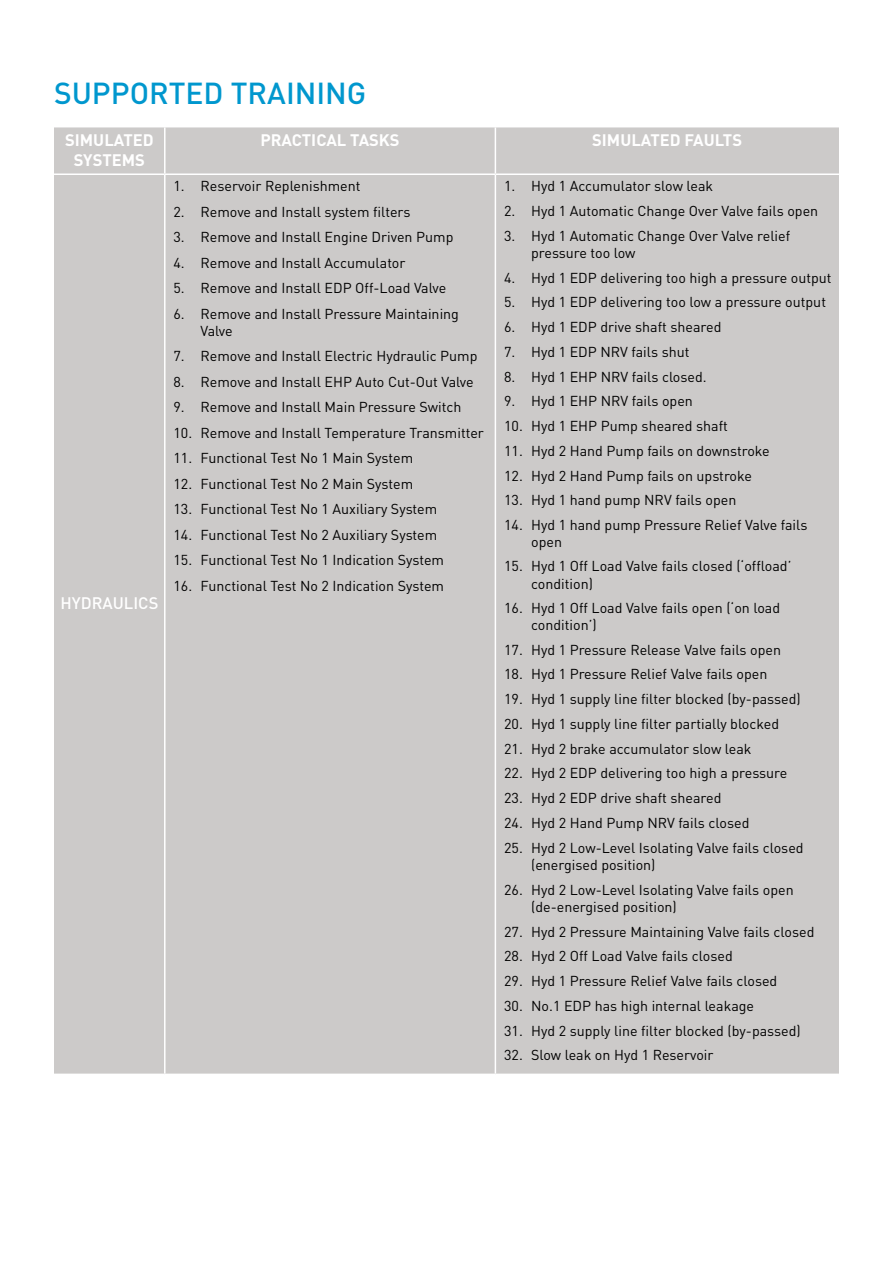
<style>
.page{position:relative;width:893px;height:1263px;background:#fff}
.page>*{position:absolute;margin:0;border:0;box-sizing:border-box;transform-origin:0 0}
.t1{font:500 30px "DINOT";color:#0097ce}
.t2{font:700 16.5px/19.8px "DINOT";color:#fff;text-align:center}
.t3{font:500 16.5px "DINOT";color:#fff}
.t4{font:14.25px/17.2px "DINOT";color:#000}
</style>
<div class="page">
<div style="left:54px;top:127px;width:785px;height:946px;background:#cccac9"></div>
<hr style="left:164px;top:127px;width:2px;height:46px;background:#fff">
<hr style="left:495px;top:127px;width:1px;height:46px;background:#fff">
<hr style="left:54px;top:173px;width:111px;height:2px;background:#fff">
<hr style="left:165px;top:173px;width:330px;height:2px;background:#fff">
<hr style="left:164px;top:175px;width:2px;height:898px;background:#fff">
<hr style="left:495px;top:173px;width:344px;height:2px;background:#fff">
<hr style="left:495px;top:175px;width:1px;height:898px;background:#fff">
<h1 class="t1" style="left:54px;top:72px;width:314px">SUPPORTED TRAINING</h1>
<p class="t2" style="left:65px;top:130px;width:90px">SIMULATED<br>SYSTEMS</p>
<p class="t2" style="left:260px;top:130px;width:141px">PRACTICAL TASKS</p>
<p class="t2" style="left:592px;top:130px;width:151px">SIMULATED FAULTS</p>
<p class="t3" style="left:60px;top:591px;width:100px">HYDRAULICS</p>
<p class="t4" style="left:174px;top:177px;width:189px">1. Reservoir Replenishment</p>
<p class="t4" style="left:174px;top:202px;width:239px">2. Remove and Install system filters</p>
<p class="t4" style="left:174px;top:228px;width:281px">3. Remove and Install Engine Driven Pump</p>
<p class="t4" style="left:174px;top:253px;width:233px">4. Remove and Install Accumulator</p>
<p class="t4" style="left:174px;top:279px;width:274px">5. Remove and Install EDP Off-Load Valve</p>
<p class="t4" style="left:201px;top:304px;width:260px;text-indent:-27px">6. Remove and Install Pressure Maintaining<br>Valve</p>
<p class="t4" style="left:174px;top:347px;width:305px">7. Remove and Install Electric Hydraulic Pump</p>
<p class="t4" style="left:174px;top:372px;width:302px">8. Remove and Install EHP Auto Cut-Out Valve</p>
<p class="t4" style="left:174px;top:398px;width:289px">9. Remove and Install Main Pressure Switch</p>
<p class="t4" style="left:174px;top:423px;width:312px">10. Remove and Install Temperature Transmitter</p>
<p class="t4" style="left:174px;top:449px;width:241px">11. Functional Test No 1 Main System</p>
<p class="t4" style="left:174px;top:474px;width:241px">12. Functional Test No 2 Main System</p>
<p class="t4" style="left:174px;top:500px;width:265px">13. Functional Test No 1 Auxiliary System</p>
<p class="t4" style="left:174px;top:525px;width:265px">14. Functional Test No 2 Auxiliary System</p>
<p class="t4" style="left:174px;top:551px;width:272px">15. Functional Test No 1 Indication System</p>
<p class="t4" style="left:174px;top:576px;width:272px">16. Functional Test No 2 Indication System</p>
<p class="t4" style="left:504px;top:177px;width:210px">1. Hyd 1 Accumulator slow leak</p>
<p class="t4" style="left:504px;top:201px;width:316px">2. Hyd 1 Automatic Change Over Valve fails open</p>
<p class="t4" style="left:531px;top:226px;width:261px;text-indent:-27px">3. Hyd 1 Automatic Change Over Valve relief pressure too low</p>
<p class="t4" style="left:504px;top:268px;width:329px">4. Hyd 1 EDP delivering too high a pressure output</p>
<p class="t4" style="left:504px;top:293px;width:323px">5. Hyd 1 EDP delivering too low a pressure output</p>
<p class="t4" style="left:504px;top:318px;width:219px">6. Hyd 1 EDP drive shaft sheared</p>
<p class="t4" style="left:504px;top:342px;width:187px">7. Hyd 1 EDP NRV fails shut</p>
<p class="t4" style="left:504px;top:367px;width:204px">8. Hyd 1 EHP NRV fails closed.</p>
<p class="t4" style="left:504px;top:392px;width:190px">9. Hyd 1 EHP NRV fails open</p>
<p class="t4" style="left:504px;top:417px;width:225px">10. Hyd 1 EHP Pump sheared shaft</p>
<p class="t4" style="left:504px;top:441px;width:267px">11. Hyd 2 Hand Pump fails on downstroke</p>
<p class="t4" style="left:504px;top:466px;width:249px">12. Hyd 2 Hand Pump fails on upstroke</p>
<p class="t4" style="left:504px;top:491px;width:234px">13. Hyd 1 hand pump NRV fails open</p>
<p class="t4" style="left:531px;top:516px;width:278px;text-indent:-27px">14. Hyd 1 hand pump Pressure Relief Valve fails open</p>
<p class="t4" style="left:531px;top:557px;width:262px;text-indent:-27px">15. Hyd 1 Off Load Valve fails closed (‘offload’ condition)</p>
<p class="t4" style="left:531px;top:598px;width:251px;text-indent:-27px">16. Hyd 1 Off Load Valve fails open (‘on load condition’)</p>
<p class="t4" style="left:504px;top:640px;width:278px">17. Hyd 1 Pressure Release Valve fails open</p>
<p class="t4" style="left:504px;top:665px;width:265px">18. Hyd 1 Pressure Relief Valve fails open</p>
<p class="t4" style="left:504px;top:690px;width:298px">19. Hyd 1 supply line filter blocked (by-passed)</p>
<p class="t4" style="left:504px;top:714px;width:276px">20. Hyd 1 supply line filter partially blocked</p>
<p class="t4" style="left:504px;top:739px;width:249px">21. Hyd 2 brake accumulator slow leak</p>
<p class="t4" style="left:504px;top:764px;width:285px">22. Hyd 2 EDP delivering too high a pressure</p>
<p class="t4" style="left:504px;top:789px;width:219px">23. Hyd 2 EDP drive shaft sheared</p>
<p class="t4" style="left:504px;top:813px;width:247px">24. Hyd 2 Hand Pump NRV fails closed</p>
<p class="t4" style="left:531px;top:838px;width:274px;text-indent:-27px">25. Hyd 2 Low-Level Isolating Valve fails closed (energised position)</p>
<p class="t4" style="left:531px;top:880px;width:264px;text-indent:-27px">26. Hyd 2 Low-Level Isolating Valve fails open (de-energised position)</p>
<p class="t4" style="left:504px;top:922px;width:312px">27. Hyd 2 Pressure Maintaining Valve fails closed</p>
<p class="t4" style="left:504px;top:947px;width:230px">28. Hyd 2 Off Load Valve fails closed</p>
<p class="t4" style="left:504px;top:972px;width:275px">29. Hyd 1 Pressure Relief Valve fails closed</p>
<p class="t4" style="left:504px;top:997px;width:251px">30. No.1 EDP has high internal leakage</p>
<p class="t4" style="left:504px;top:1021px;width:298px">31. Hyd 2 supply line filter blocked (by-passed)</p>
<p class="t4" style="left:504px;top:1045px;width:211px">32. Slow leak on Hyd 1 Reservoir</p>
</div>
